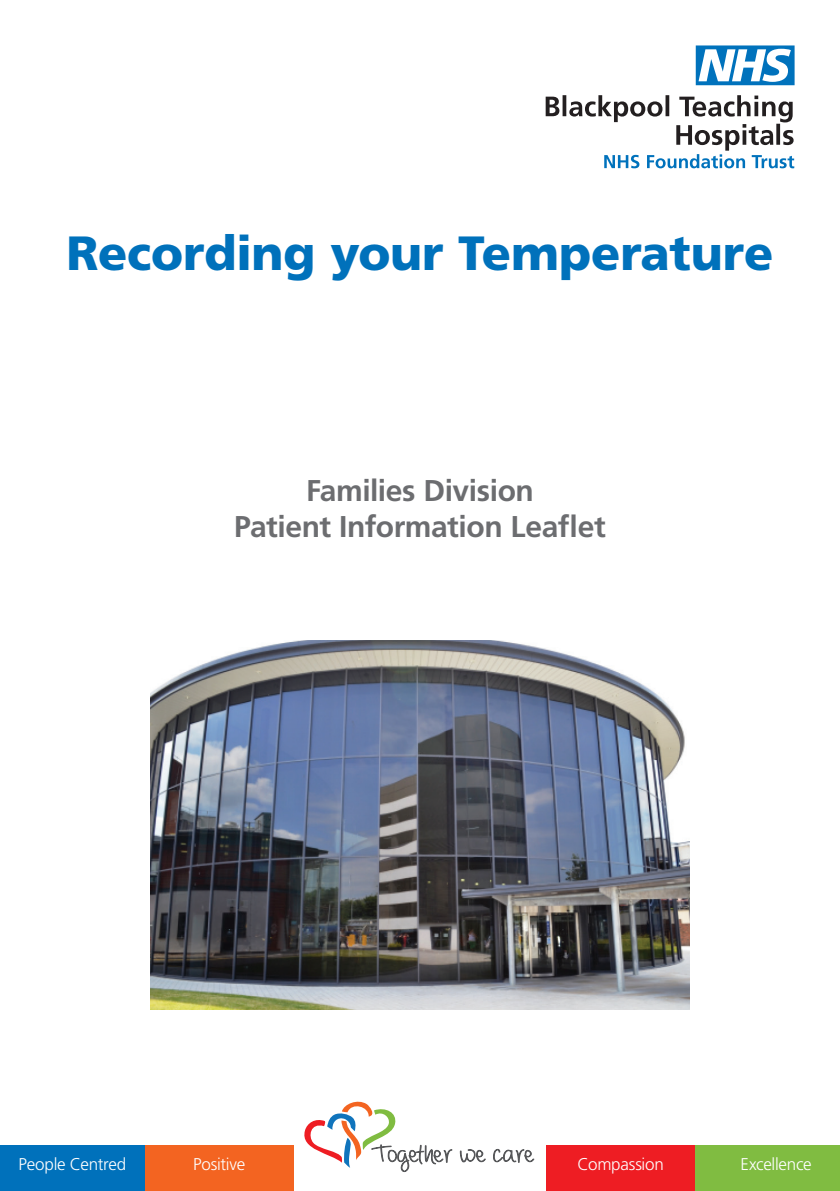
<style>
.page{position:relative;width:840px;height:1191px;background:#fff}
.page>*{position:absolute;margin:0;border:0;box-sizing:border-box;transform-origin:0 0}
.t1{font:900 48px "Frutiger";letter-spacing:-.005em;color:#0071bb}
.t2{font:700 30px/36px "Frutiger";letter-spacing:-.015em;color:#6c6d70;text-align:center}
.t3{font:300 18px "Frutiger";letter-spacing:-.04em;color:#fff}
.t4{font:300 17px "Frutiger";letter-spacing:-.015em;color:#fff}
.s1{font-size:18px}
</style>
<div class="page">
<div style="left:694px;top:1145px;width:145px;height:46px;background:#80bc41"></div>
<div style="left:546px;top:1145px;width:148px;height:46px;background:#ee1d23"></div>
<div style="left:145px;top:1145px;width:148px;height:46px;background:#f36421"></div>
<div style="left:0;top:1145px;width:145px;height:46px;background:#0071bb"></div>
<svg style="left:459px;top:1149px;width:26px;height:13px"></svg>
<svg style="left:493px;top:1149px;width:41px;height:13px"></svg>
<svg style="left:304px;top:1101px;width:148px;height:70px"></svg>
<svg style="left:545px;top:95px;width:248px;height:73px"></svg>
<svg style="left:695px;top:45px;width:99px;height:40px"></svg>
<img style="left:150px;top:641px;width:539px;height:368px">
<h1 class="t1" style="left:67px;top:224px;width:707px">Recording your Temperature</h1>
<h2 class="t2" style="left:234px;top:472px;width:373px">Families Division<br>Patient Information Leaflet</h2>
<p class="t3" style="left:19px;top:1151px;width:110px">People Centred</p>
<p class="t4" style="left:192px;top:1154px;width:54px"><span class="s1">Po</span>Positive</p>
<p class="t3" style="left:751px;top:1151px;width:50px">ellence</p>
<p class="t3" style="left:210px;top:1151px;width:36px">sitive</p>
<p class="t4" style="left:575px;top:1154px;width:90px"><span class="s1">Co</span>Compassion</p>
<p class="t3" style="left:596px;top:1151px;width:69px">mpassion</p>
<p class="t4" style="left:728px;top:1154px;width:85px"><span class="s1">Exc</span>Excellence</p>
<p class="t4" style="left:18px;top:1154px;width:109px">People Centred</p>
</div>
